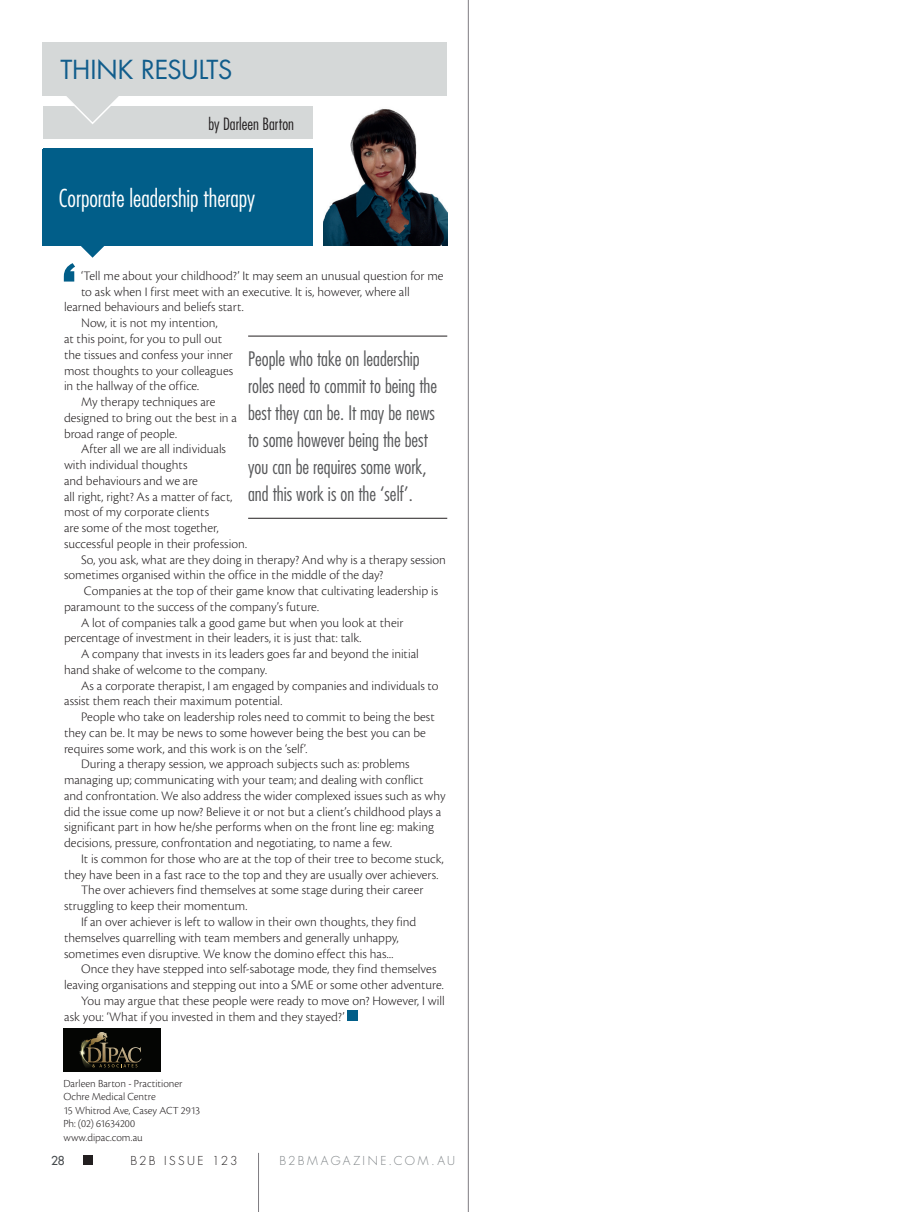
<style>
.page{position:relative;width:915px;height:1212px;background:#fff}
.page>*{position:absolute;margin:0;border:0;box-sizing:border-box;transform-origin:0 0}
.t1{font:25.5px "Futura LT";letter-spacing:-.01em;color:#115d8c}
.t2{font:300 condensed 24px "Futura LT";color:#fff}
.t3{font:300 condensed 19.5px/27px "Futura LT";color:#57585a}
.t4{font:300 condensed 16.5px "Futura LT";letter-spacing:.005em;color:#231f20}
.t5{font:300 13.5px "Cronos Pro";color:#231f20}
.t6{font:300 12px "Futura LT";letter-spacing:.2em;color:#7f8487}
.t7{font:300 12px "Futura LT";letter-spacing:.19em;color:#231f20}
.t8{font:12px "Futura LT";color:#45494c}
.t9{font:300 11.25px/13.5px "Cronos Pro";letter-spacing:-.005em;color:#231f20}
</style>
<div class="page">
<hr style="left:468px;top:0;width:1px;height:1212px;background:#7e7c82">
<div style="left:43px;top:106px;width:269px;height:32px;background:#d5d8d8"></div>
<svg style="left:66px;top:96px;width:53px;height:28px"></svg>
<div style="left:43px;top:42px;width:404px;height:54px;background:#d5d8d8"></div>
<div style="left:83px;top:1155px;width:10px;height:10px;background:#231f20"></div>
<hr style="left:258px;top:1153px;width:1px;height:59px;background:#7e7c82">
<div style="left:347px;top:1010px;width:11px;height:10px;background:#015e89"></div>
<svg style="left:64px;top:246px;width:40px;height:36px"></svg>
<div style="left:42px;top:150px;width:270px;height:96px;background:#015e89"></div>
<img style="left:323px;top:108px;width:124px;height:137px">
<hr style="left:248px;top:336px;width:199px;height:1px;background:#231f20">
<hr style="left:248px;top:518px;width:199px;height:1px;background:#231f20">
<div style="left:63px;top:1028px;width:98px;height:43px;background:#040503"></div>
<svg style="left:80px;top:1032px;width:61px;height:35px"></svg>
<h1 class="t1" style="left:60px;top:53px;width:173px">THINK RESULTS</h1>
<p class="t4" style="left:208px;top:114px;width:87px">by Darleen Barton</p>
<h2 class="t2" style="left:59px;top:184px;width:198px">Corporate leadership therapy</h2>
<p class="t5" style="left:81px;top:268px;width:364px">‘Tell me about your childhood?’ It may seem an unusual question for me</p>
<p class="t5" style="left:81px;top:284px;width:330px">to ask when I first meet with an executive. It is, however, where all</p>
<p class="t5" style="left:64px;top:299px;width:181px">learned behaviours and beliefs start.</p>
<p class="t5" style="left:81px;top:315px;width:138px">Now, it is not my intention,</p>
<p class="t5" style="left:64px;top:331px;width:159px">at this point, for you to pull out</p>
<p class="t5" style="left:64px;top:347px;width:170px">the tissues and confess your inner</p>
<p class="t5" style="left:64px;top:362px;width:171px">most thoughts to your colleagues</p>
<p class="t5" style="left:64px;top:378px;width:137px">in the hallway of the office.</p>
<p class="t5" style="left:81px;top:394px;width:136px">My therapy techniques are</p>
<p class="t5" style="left:64px;top:410px;width:174px">designed to bring out the best in a</p>
<p class="t5" style="left:64px;top:426px;width:114px">broad range of people.</p>
<p class="t5" style="left:81px;top:441px;width:146px">After all we are all individuals</p>
<p class="t5" style="left:64px;top:457px;width:125px">with individual thoughts</p>
<p class="t5" style="left:64px;top:473px;width:135px">and behaviours and we are</p>
<p class="t5" style="left:64px;top:489px;width:170px">all right, right? As a matter of fact,</p>
<p class="t5" style="left:64px;top:504px;width:146px">most of my corporate clients</p>
<p class="t5" style="left:64px;top:520px;width:156px">are some of the most together,</p>
<p class="t5" style="left:64px;top:536px;width:184px">successful people in their profession.</p>
<p class="t5" style="left:81px;top:552px;width:366px">So, you ask, what are they doing in therapy? And why is a therapy session</p>
<p class="t5" style="left:64px;top:567px;width:320px">sometimes organised within the office in the middle of the day?</p>
<p class="t5" style="left:84px;top:583px;width:355px">Companies at the top of their game know that cultivating leadership is</p>
<p class="t5" style="left:64px;top:599px;width:256px">paramount to the success of the company’s future.</p>
<p class="t5" style="left:81px;top:615px;width:324px">A lot of companies talk a good game but when you look at their</p>
<p class="t5" style="left:64px;top:630px;width:299px">percentage of investment in their leaders, it is just that: talk.</p>
<p class="t5" style="left:81px;top:646px;width:339px">A company that invests in its leaders goes far and beyond the initial</p>
<p class="t5" style="left:64px;top:662px;width:204px">hand shake of welcome to the company.</p>
<p class="t5" style="left:81px;top:678px;width:359px">As a corporate therapist, I am engaged by companies and individuals to</p>
<p class="t5" style="left:64px;top:693px;width:220px">assist them reach their maximum potential.</p>
<p class="t5" style="left:81px;top:709px;width:355px">People who take on leadership roles need to commit to being the best</p>
<p class="t5" style="left:64px;top:725px;width:363px">they can be. It may be news to some however being the best you can be</p>
<p class="t5" style="left:64px;top:741px;width:245px">requires some work, and this work is on the ‘self’.</p>
<p class="t5" style="left:81px;top:756px;width:330px">During a therapy session, we approach subjects such as: problems</p>
<p class="t5" style="left:64px;top:772px;width:361px">managing up; communicating with your team; and dealing with conflict</p>
<p class="t5" style="left:64px;top:788px;width:383px">and confrontation. We also address the wider complexed issues such as why</p>
<p class="t5" style="left:64px;top:804px;width:379px">did the issue come up now? Believe it or not but a client’s childhood plays a</p>
<p class="t5" style="left:64px;top:819px;width:371px">significant part in how he/she performs when on the front line eg: making</p>
<p class="t5" style="left:64px;top:835px;width:329px">decisions, pressure, confrontation and negotiating, to name a few.</p>
<p class="t5" style="left:81px;top:851px;width:364px">It is common for those who are at the top of their tree to become stuck,</p>
<p class="t5" style="left:64px;top:867px;width:376px">they have been in a fast race to the top and they are usually over achievers.</p>
<p class="t5" style="left:81px;top:882px;width:344px">The over achievers find themselves at some stage during their career</p>
<p class="t5" style="left:64px;top:898px;width:185px">struggling to keep their momentum.</p>
<p class="t5" style="left:81px;top:914px;width:337px">If an over achiever is left to wallow in their own thoughts, they find</p>
<p class="t5" style="left:64px;top:930px;width:336px">themselves quarrelling with team members and generally unhappy,</p>
<p class="t5" style="left:64px;top:945px;width:330px">sometimes even disruptive. We know the domino effect this has...</p>
<p class="t5" style="left:81px;top:961px;width:357px">Once they have stepped into self-sabotage mode, they find themselves</p>
<p class="t5" style="left:64px;top:977px;width:381px">leaving organisations and stepping out into a SME or some other adventure.</p>
<p class="t5" style="left:81px;top:993px;width:365px">You may argue that these people were ready to move on? However, I will</p>
<p class="t5" style="left:64px;top:1008px;width:282px">ask you: ‘What if you invested in them and they stayed?’</p>
<h3 class="t3" style="left:248px;top:345px;width:190px">People who take on leadership roles need to commit to being the best they can be. It may be news to some however being the best you can be requires some work, and this work is on the ‘self’.</h3>
<p class="t9" style="left:63px;top:1076px;width:138px">Darleen Barton - Practitioner<br>Ochre Medical Centre<br>15 Whitrod Ave, Casey ACT 2913<br>Ph: (02) 61634200 www.dipac.com.au</p>
<p class="t8" style="left:51px;top:1152px;width:15px">28</p>
<p class="t7" style="left:130px;top:1153px;width:108px">B2B ISSUE 123</p>
<p class="t6" style="left:279px;top:1153px;width:177px">B2BMAGAZINE.COM.AU</p>
</div>
